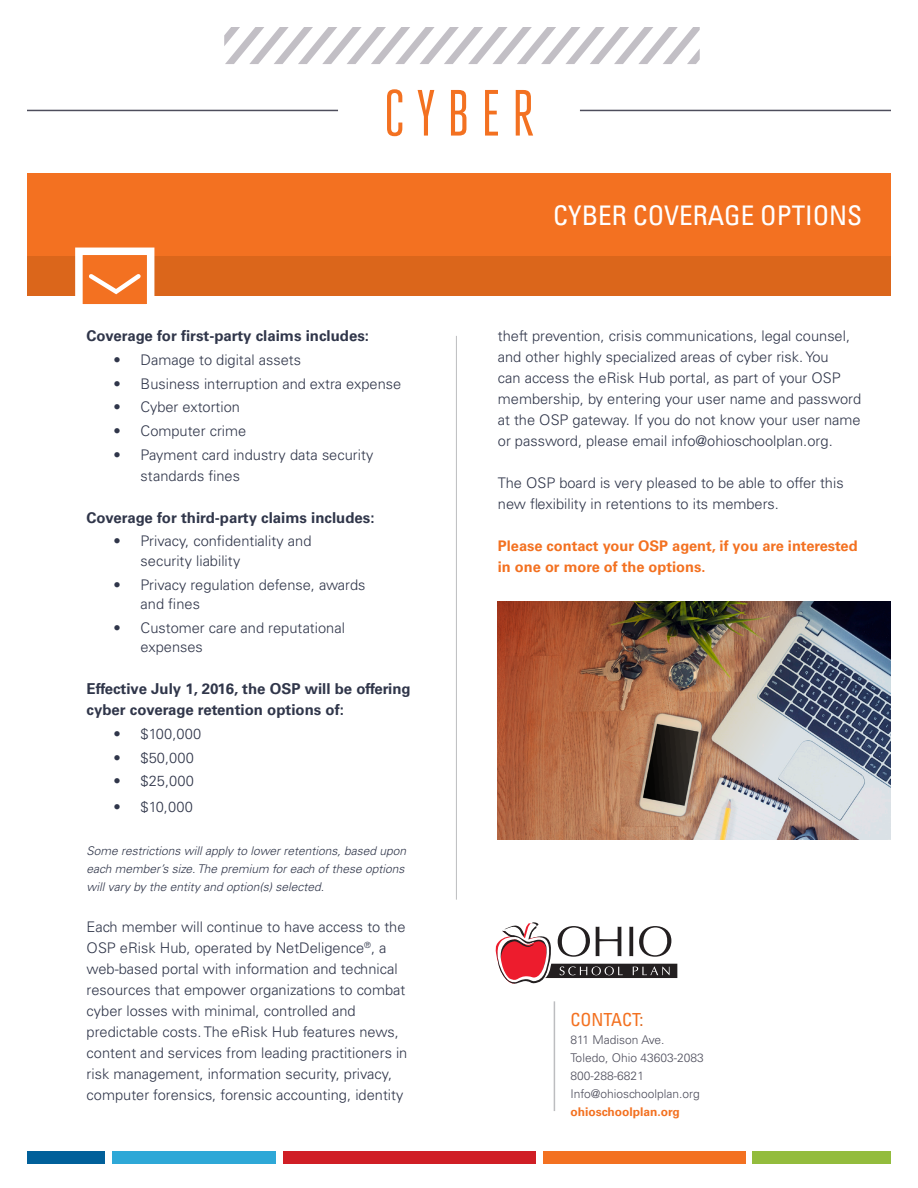
<style>
.page{position:relative;width:918px;height:1188px;background:#fff}
.page>*{position:absolute;margin:0;border:0;box-sizing:border-box;transform-origin:0 0}
.Heading{font:65.1px "Heroic Condensed";letter-spacing:.17em;color:#f37121}
.t1{font:condensed 27px "Univers LT Std";color:#fff}
.t2{font:condensed 18px "Univers LT Std";color:#f37121}
.t3{font:700 15px/21px "Univers LT Std";color:#30364a}
.t4{font:300 14.7px/21px "Univers LT Std";color:#30364a}
.t5{font:700 14.7px/21px "Univers LT Std";color:#f37121}
.t6{font:italic 300 12px/18px "Univers LT Std";color:#30364a}
.t7{font:300 12px "Univers LT Std";color:#4e4e5c}
.t8{font:700 12px "Univers LT Std";color:#f37121}
.s1{color:#db661b}
</style>
<div class="page">
<img style="left:498px;top:602px;width:393px;height:238px">
<hr style="left:27px;top:110px;width:311px;height:1px;background:#4e4e5c">
<hr style="left:580px;top:110px;width:311px;height:1px;background:#4e4e5c">
<div style="left:753px;top:1151px;width:138px;height:13px;background:#93bc3d"></div>
<div style="left:543px;top:1151px;width:202px;height:13px;background:#f37121"></div>
<div style="left:283px;top:1151px;width:252px;height:13px;background:#d01e25"></div>
<div style="left:112px;top:1151px;width:164px;height:13px;background:#2ea8d7"></div>
<div style="left:27px;top:1151px;width:78px;height:13px;background:#01609a"></div>
<svg style="left:224px;top:27px;width:476px;height:37px"></svg>
<hr style="left:554px;top:1001px;width:1px;height:110px;background:#bcbdc0">
<div style="left:539px;top:964px;width:138px;height:14px;background:#231f20"></div>
<svg style="left:629px;top:927px;width:4px;height:29px"></svg>
<svg style="left:639px;top:926px;width:32px;height:31px"></svg>
<svg style="left:633px;top:966px;width:37px;height:9px"></svg>
<svg style="left:496px;top:922px;width:127px;height:62px"></svg>
<hr style="left:456px;top:336px;width:1px;height:564px;background:#bcbdc0">
<div style="left:27px;top:173px;width:864px;height:83px;background:#f37121"></div>
<div style="left:27px;top:256px;width:864px;height:40px;background:#db661b"></div>
<div style="left:75px;top:248px;width:79px;height:64px;background:#f37121;border:8px solid #fff"></div>
<svg style="left:89px;top:274px;width:52px;height:21px"></svg>
<p class="Heading" style="left:384px;top:78px;width:152px">CYBER</p>
<p class="t1" style="left:553px;top:199px;width:311px">CYBER COVERAGE OPTIONS</p>
<p class="t3" style="left:87px;top:326px;width:284px">Coverage for first-party claims includes:</p>
<p class="t4" style="left:114px;top:349px;width:189px">• Damage to digital assets</p>
<p class="t4" style="left:114px;top:373px;width:289px">• Business interruption and extra expense</p>
<p class="t4" style="left:114px;top:397px;width:128px">• Cyber extortion</p>
<p class="t4" style="left:114px;top:420px;width:134px">• Computer crime</p>
<p class="t4" style="left:141px;top:444px;width:234px;text-indent:-27px">• Payment card industry data security standards fines</p>
<p class="t3" style="left:87px;top:507px;width:289px">Coverage for third-party claims includes:</p>
<p class="t4" style="left:141px;top:532px;width:172px;line-height:19.5px;text-indent:-27px">• Privacy, confidentiality and security liability</p>
<p class="t4" style="left:141px;top:575px;width:226px;line-height:19.5px;text-indent:-27px">• Privacy regulation defense, awards and fines</p>
<p class="t4" style="left:141px;top:618px;width:206px;line-height:19.5px;text-indent:-27px">• Customer care and reputational expenses</p>
<p class="t3" style="left:87px;top:679px;width:326px">Effective July 1, 2016, the OSP will be offering cyber coverage retention options of:</p>
<p class="t4" style="left:114px;top:723px;width:89px">• $100,000</p>
<p class="t4" style="left:114px;top:747px;width:82px">• $50,000</p>
<p class="t4" style="left:114px;top:771px;width:82px">• $25,000</p>
<p class="t4" style="left:114px;top:796px;width:81px">• $10,000</p>
<p class="t6" style="left:87px;top:842px;width:324px">Some restrictions willapply to lowerretentions,based upon each member’s size.The premium foreach ofthese options willvary by the entity and option(s)selected.</p>
<p class="t4" style="left:87px;top:916px;width:322px">Each member will continue to have access to the OSP eRisk Hub, operated by NetDeligence<sup>®</sup>, a web-based portal with information and technical resources that empower organizations to combat cyber losses with minimal, controlled and predictable costs. The eRisk Hub features news, content and services from leading practitioners in risk management, information security, privacy, computer forensics, forensic accounting, identity</p>
<p class="t4" style="left:498px;top:325px;width:365px">theft prevention, crisis communications, legal counsel, and other highly specialized areas of cyber risk. You<br>can access the eRisk Hub portal, as part of your OSP membership, by entering your user name and password at the OSP gateway. If you do not know your user name or password, please email info@ohioschoolplan.org.</p>
<p class="t4" style="left:498px;top:472px;width:347px">The OSP board is very pleased to be able to offer this new flexibility in retentions to its members.</p>
<p class="t5" style="left:498px;top:536px;width:361px">Please contact your OSP agent, if you are interested in one or more of the options.</p>
<p class="t2" style="left:570px;top:1008px;width:75px">CONTACT<span class="s1">:</span></p>
<p class="t7" style="left:570px;top:1033px;width:96px">811 Madison Ave.</p>
<p class="t7" style="left:570px;top:1051px;width:135px">Toledo, Ohio 43603-2083</p>
<p class="t7" style="left:570px;top:1069px;width:75px">800-288-6821</p>
<p class="t7" style="left:570px;top:1087px;width:131px">Info@ohioschoolplan.org</p>
<p class="t8" style="left:570px;top:1105px;width:111px">ohioschoolplan.org</p>
</div>
